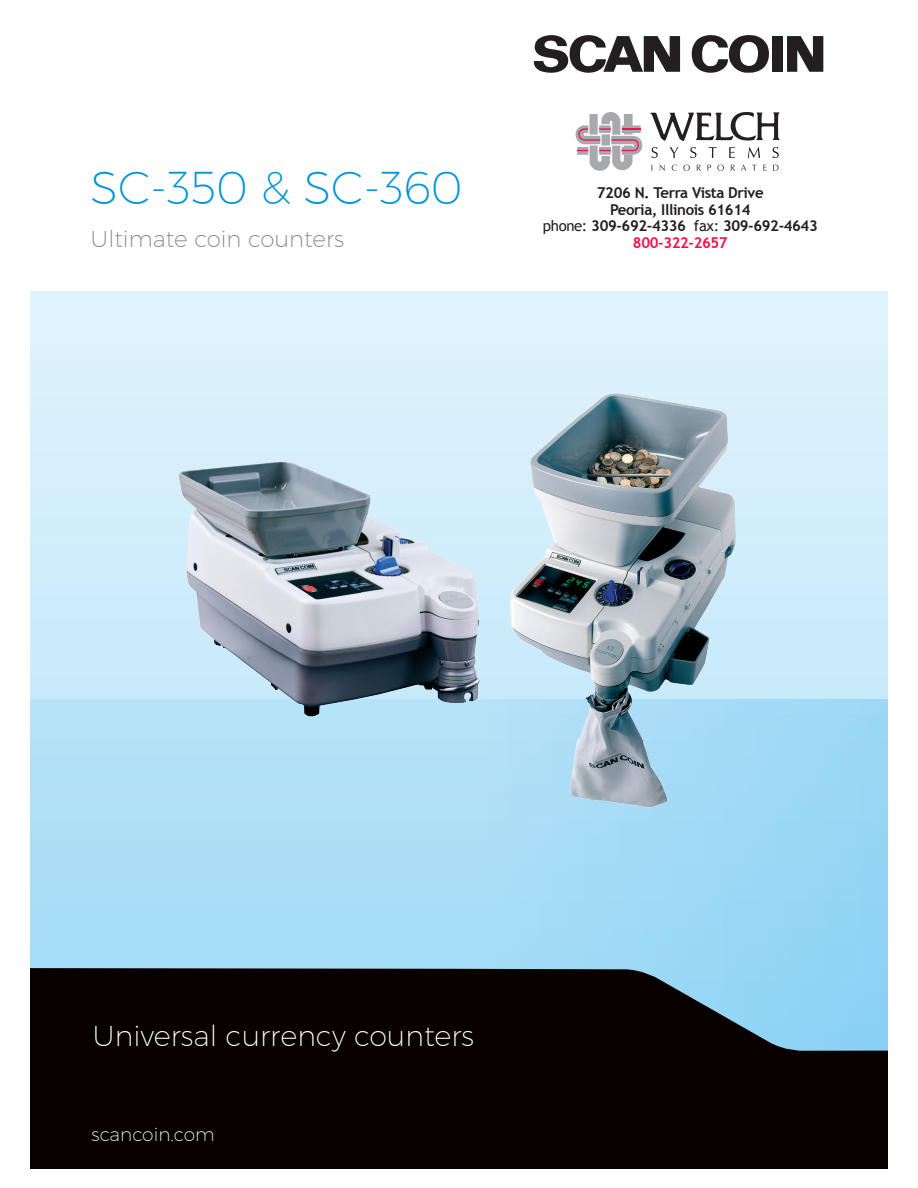
<style>
.page{position:relative;width:918px;height:1188px;background:#fff}
.page>*{position:absolute;margin:0;border:0;box-sizing:border-box;transform-origin:0 0}
.t1{font:200 46.05px "Montserrat";color:#0095d9}
.t2{font:200 28.8px "Montserrat";color:#fff}
.t3{font:200 23.1px "Montserrat";color:#808285}
.t4{font:200 18.75px "Montserrat";color:#fff}
.t5{font:700 15px "Trebuchet MS";letter-spacing:-.025em;color:#231f20}
.t6{font:700 15px "Trebuchet MS";letter-spacing:-.025em;color:#ed164b}
.s1{font-weight:400}
</style>
<div class="page">
<svg style="left:30px;top:291px;width:858px;height:408px;background:#d6effb"></svg>
<div style="left:30px;top:699px;width:858px;height:364px;background:linear-gradient(to right,#b1e1f7,#99d7f5)"></div>
<img style="left:176px;top:383px;width:566px;height:435px">
<svg style="left:30px;top:969px;width:858px;height:199px;background:#131114"></svg>
<div style="left:772px;top:36px;width:10px;height:36px;background:#231f20"></div>
<svg style="left:787px;top:36px;width:36px;height:36px"></svg>
<svg style="left:534px;top:35px;width:146px;height:38px"></svg>
<svg style="left:691px;top:35px;width:78px;height:38px"></svg>
<svg style="left:576px;top:112px;width:66px;height:59px"></svg>
<svg style="left:650px;top:112px;width:130px;height:29px"></svg>
<svg style="left:651px;top:147px;width:7px;height:11px"></svg>
<svg style="left:670px;top:147px;width:8px;height:11px"></svg>
<svg style="left:690px;top:147px;width:6px;height:11px"></svg>
<svg style="left:709px;top:147px;width:8px;height:11px"></svg>
<svg style="left:729px;top:147px;width:6px;height:11px"></svg>
<svg style="left:748px;top:147px;width:12px;height:11px"></svg>
<svg style="left:772px;top:147px;width:7px;height:11px"></svg>
<svg style="left:660px;top:165px;width:5px;height:6px"></svg>
<svg style="left:672px;top:165px;width:5px;height:6px"></svg>
<svg style="left:683px;top:165px;width:7px;height:6px"></svg>
<svg style="left:697px;top:165px;width:4px;height:6px"></svg>
<svg style="left:707px;top:165px;width:4px;height:6px"></svg>
<svg style="left:717px;top:165px;width:7px;height:6px"></svg>
<svg style="left:731px;top:165px;width:4px;height:6px"></svg>
<svg style="left:741px;top:165px;width:5px;height:6px"></svg>
<svg style="left:752px;top:165px;width:4px;height:6px"></svg>
<svg style="left:763px;top:165px;width:3px;height:6px"></svg>
<svg style="left:773px;top:165px;width:6px;height:6px"></svg>
<p class="t1" style="left:91px;top:160px;width:373px">SC-350 &amp; SC-360</p>
<p class="t3" style="left:91px;top:225px;width:255px">Ultimate coin counters</p>
<p class="t5" style="left:597px;top:184px;width:168px">7206 N. Terra Vista Drive</p>
<p class="t5" style="left:610px;top:200px;width:142px">Peoria, Illinois 61614</p>
<p class="t5" style="left:543px;top:217px;width:276px"><span class="s1">phone:</span> 309-692-4336 <span class="s1">fax:</span> 309-692-4643</p>
<p class="t6" style="left:633px;top:233px;width:96px">800-322-2657</p>
<p class="t2" style="left:93px;top:1018px;width:383px">Universal currency counters</p>
<p class="t4" style="left:92px;top:1123px;width:125px">scancoin.com</p>
</div>
